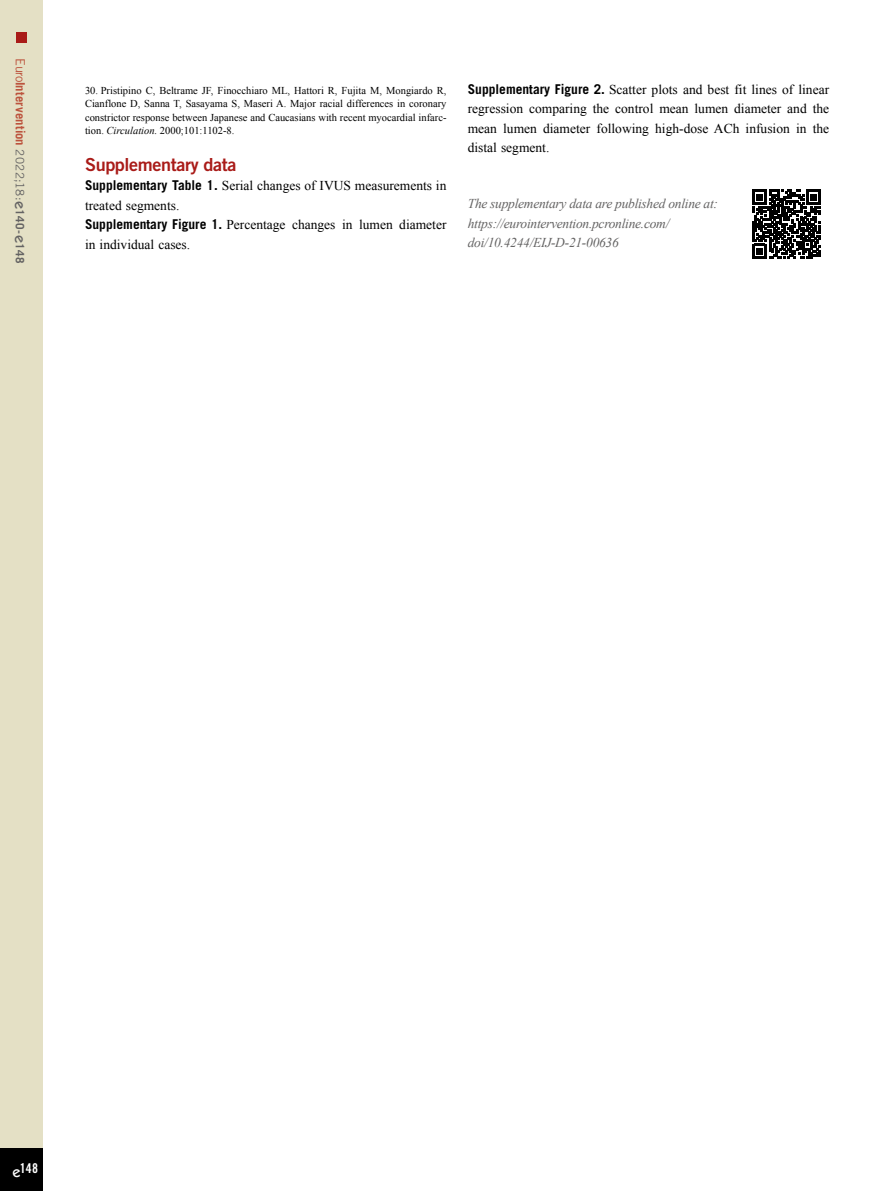
<style>
.page{position:relative;width:893px;height:1191px;background:#fff}
.page>*{position:absolute;margin:0;border:0;box-sizing:border-box;transform-origin:0 0}
.t1{font:18px "Trade Gothic LT Std Bd 2";letter-spacing:-.02em;color:#a91b18}
.t2{font:13.5px/19.5px "Times New Roman";color:#000}
.t3{font:italic 13.5px/19.5px "Times New Roman";letter-spacing:-.02em;color:#646363}
.t4{font:13.5px "Trade Gothic LT Std Bd Cn 20";color:#fff}
.t5{font:700 12.75px "Trade Gothic LT Std";letter-spacing:.005em;color:#bc533d}
.t6{font:10.5px/13.5px "Times New Roman";color:#000;text-align:justify}
.s1{font-weight:400}
.s2{font-weight:400;font-size:11.7px;color:#646363}
.s3{font-family:"ITC Kabel Std";font-weight:500;font-size:15px;color:#646363}
.s4{font-size:11.7px;color:#646363}
.s5{font-style:italic}
.s6{font-family:"Trade Gothic LT Std";font-weight:700}
.s7{font-family:"ITC Kabel Std";font-weight:500;font-size:15px}
</style>
<div class="page">
<div style="left:0;top:0;width:43px;height:1191px;background:#e4e0c5"></div>
<div style="left:0;top:1148px;width:43px;height:43px;background:#000"></div>
<div style="left:16px;top:32px;width:10px;height:10px;background:#a91b18"></div>
<svg style="left:752px;top:190px;width:69px;height:68px"></svg>
<p class="t5" style="left:28px;top:58px;width:207px;rotate:90deg"><span class="s1">Euro</span>Intervention <span class="s2">2022;18:</span><span class="s3">e</span><span class="s4">140-</span><span class="s3">e</span><span class="s4">148</span></p>
<p class="t6" style="left:85px;top:83px;width:363px">30. Pristipino C, Beltrame JF, Finocchiaro ML, Hattori R, Fujita M, Mongiardo R, Cianflone D, Sanna T, Sasayama S, Maseri A. Major racial differences in coronary constrictor response between Japanese and Caucasians with recent myocardial infarc&shy;tion. <span class="s5">Circulation.</span> 2000;101:1102-8.</p>
<h1 class="t1" style="left:85px;top:153px;width:153px">Supplementary data</h1>
<p class="t2" style="left:85px;top:176px;width:363px"><span class="s6">Supplementary Table 1.</span> Serial changes of IVUS measurements in treated segments.<br><span class="s6">Supplementary Figure 1.</span> Percentage changes in lumen diameter in individual cases.</p>
<p class="t2" style="left:468px;top:79px;width:363px;text-align:justify"><span class="s6">Supplementary Figure 2.</span> Scatter plots and best fit lines of linear regression comparing the control mean lumen diameter and the mean lumen diameter following high-dose ACh infusion in the distal segment.</p>
<p class="t3" style="left:468px;top:193px;width:252px">The supplementary data are published online at: https://eurointervention.pcronline.com/ doi/10.4244/EIJ-D-21-00636</p>
<p class="t4" style="left:12px;top:1160px;width:27px"><span class="s7">e</span>148</p>
</div>
